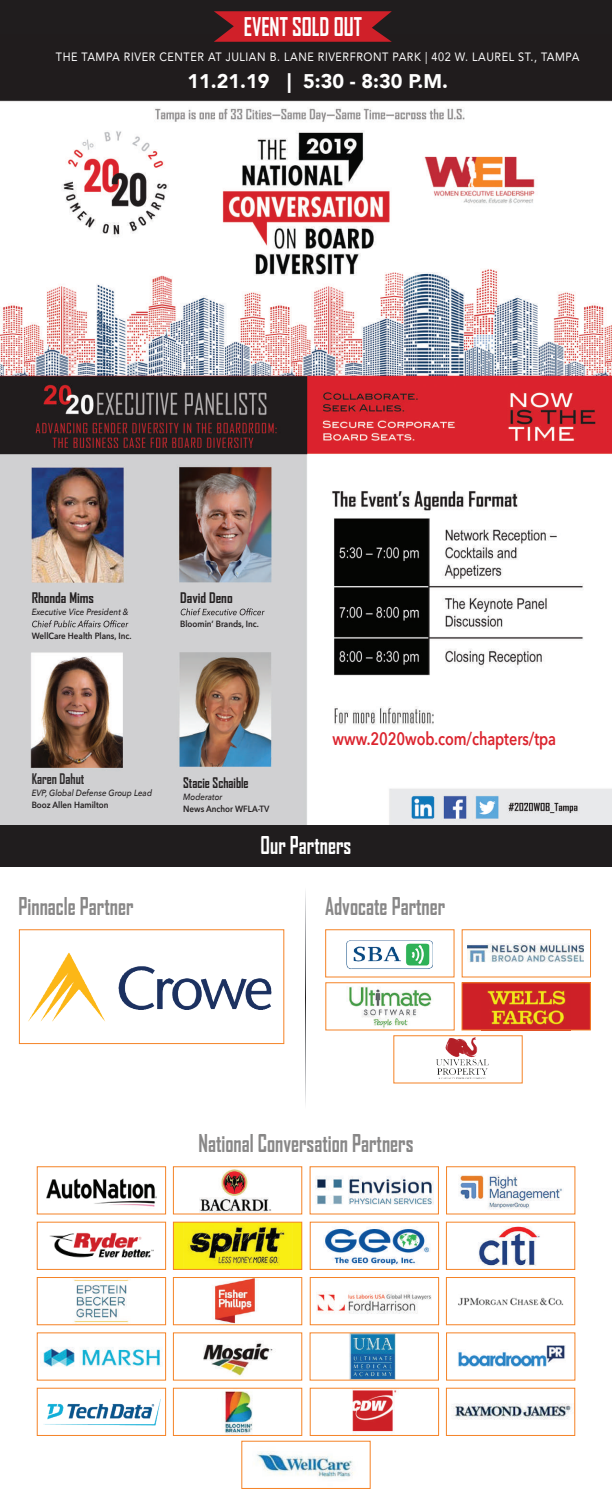
<style>
.page{position:relative;width:612px;height:1507px;background:#fff}
.page>*{position:absolute;margin:0;border:0;box-sizing:border-box;transform-origin:0 0}
.t1{font:700 24.7px "Agency FB";color:#fff;scale:.85 1}
.t2{font:700 23.5px "Agency FB";color:#888787;scale:.85 1}
.t3{font:700 23.5px "Agency FB";color:#fff;scale:.85 1}
.t4{font:900 19.8px "Avenir";color:#fff}
.t5{font:600 18px "Avenir Next";letter-spacing:-.005em;color:#db232d;scale:.8 1}
.t6{font:700 14px "Agency FB";color:#231f20}
.t7{font:700 14px "Agency FB";color:#231f20;scale:.9 1}
.t8{font:700 14px "Agency FB";color:#2e2b2c;scale:.9 1}
.t9{font:12.1px "Avenir";letter-spacing:.05em;color:#fff;scale:.9 1}
.t10{font:600 9px "Avenir Next";color:#231f20;scale:.9 1}
.t11{font:italic 500 9px "Avenir Next";color:#231f20;scale:.9 1}
</style>
<div class="page">
<img style="left:28px;top:952px;width:244px;height:70px">
<div style="left:19px;top:929px;width:265px;height:115px;border:1px solid #f58326"></div>
<div style="left:0;top:0;width:612px;height:100px;background:#201d1e"></div>
<img style="left:0;top:100px;width:612px;height:725px">
<svg style="left:32px;top:620px;width:96px;height:7px"></svg>
<svg style="left:181px;top:608px;width:84px;height:7px"></svg>
<svg style="left:214px;top:11px;width:178px;height:31px;background:#b91f27"></svg>
<div style="left:0;top:825px;width:612px;height:42px;background:#201d1e"></div>
<div style="left:325px;top:929px;width:130px;height:49px;border:1px solid #f58326"></div>
<img style="left:468px;top:943px;width:116px;height:20px">
<div style="left:462px;top:929px;width:129px;height:49px;border:1px solid #f58326"></div>
<img style="left:346px;top:929px;width:88px;height:99px">
<div style="left:325px;top:982px;width:130px;height:49px;border:1px solid #f58326"></div>
<div style="left:462px;top:983px;width:128px;height:47px;background:#ce2027"></div>
<img style="left:487px;top:990px;width:79px;height:35px">
<div style="left:462px;top:982px;width:129px;height:49px;border:1px solid #f58326"></div>
<div style="left:393px;top:1035px;width:130px;height:49px;border:1px solid #f58326"></div>
<img style="left:428px;top:1036px;width:68px;height:43px">
<img style="left:46px;top:1178px;width:111px;height:29px">
<div style="left:37px;top:1166px;width:129px;height:49px;border:1px solid #f58326"></div>
<img style="left:199px;top:1169px;width:72px;height:44px">
<div style="left:173px;top:1166px;width:129px;height:49px;border:1px solid #f58326"></div>
<img style="left:49px;top:1232px;width:105px;height:26px">
<div style="left:37px;top:1222px;width:129px;height:48px;border:1px solid #f58326"></div>
<div style="left:173px;top:1222px;width:129px;height:47px;background:#f9ed13"></div>
<img style="left:188px;top:1226px;width:97px;height:40px">
<div style="left:173px;top:1222px;width:129px;height:48px;border:1px solid #f58326"></div>
<img style="left:214px;top:1279px;width:41px;height:44px">
<div style="left:173px;top:1277px;width:129px;height:48px;border:1px solid #f58326"></div>
<img style="left:74px;top:1279px;width:57px;height:44px">
<div style="left:37px;top:1277px;width:129px;height:48px;border:1px solid #f58326"></div>
<img style="left:316px;top:1176px;width:117px;height:29px">
<div style="left:310px;top:1166px;width:129px;height:49px;border:1px solid #f58326"></div>
<img style="left:459px;top:1175px;width:103px;height:34px">
<div style="left:446px;top:1166px;width:129px;height:49px;border:1px solid #f58326"></div>
<img style="left:324px;top:1227px;width:106px;height:38px">
<div style="left:310px;top:1222px;width:129px;height:48px;border:1px solid #f58326"></div>
<img style="left:478px;top:1226px;width:62px;height:40px">
<div style="left:446px;top:1222px;width:129px;height:48px;border:1px solid #f58326"></div>
<img style="left:458px;top:1297px;width:106px;height:9px">
<div style="left:446px;top:1277px;width:129px;height:48px;border:1px solid #f58326"></div>
<img style="left:317px;top:1291px;width:115px;height:23px">
<div style="left:310px;top:1277px;width:129px;height:48px;border:1px solid #f58326"></div>
<img style="left:43px;top:1347px;width:118px;height:20px">
<img style="left:203px;top:1341px;width:70px;height:35px">
<img style="left:43px;top:1399px;width:118px;height:27px">
<div style="left:37px;top:1388px;width:129px;height:48px;border:1px solid #f58326"></div>
<img style="left:224px;top:1391px;width:29px;height:43px">
<div style="left:173px;top:1388px;width:129px;height:48px;border:1px solid #f58326"></div>
<img style="left:349px;top:1334px;width:47px;height:45px">
<img style="left:458px;top:1345px;width:108px;height:22px">
<img style="left:352px;top:1390px;width:45px;height:42px">
<div style="left:310px;top:1388px;width:129px;height:48px;border:1px solid #f58326"></div>
<img style="left:452px;top:1403px;width:120px;height:17px">
<div style="left:446px;top:1388px;width:129px;height:48px;border:1px solid #f58326"></div>
<img style="left:256px;top:1453px;width:98px;height:24px">
<div style="left:241px;top:1441px;width:130px;height:48px;border:1px solid #f58326"></div>
<h1 class="t1" style="left:244px;top:11px;width:141px">EVENT SOLD OUT</h1>
<h3 class="t9" style="left:56px;top:47px;width:583px">THE TAMPA RIVER CENTER AT JULIAN B. LANE RIVERFRONT PARK | 402 W. LAUREL ST., TAMPA</h3>
<h3 class="t4" style="left:188px;top:64px;width:262px">11.21.19 | 5:30 - 8:30 P.M.</h3>
<h3 class="t6" style="left:32px;top:589px;width:64px">Rhonda Mims</h3>
<p class="t11" style="left:32px;top:607px;width:109px">Executive Vice President &amp;</p>
<p class="t10" style="left:32px;top:631px;width:112px">WellCare Health Plans, Inc.</p>
<h3 class="t6" style="left:180px;top:589px;width:54px">David Deno</h3>
<p class="t10" style="left:180px;top:619px;width:89px">Bloomin’ Brands, Inc.</p>
<h3 class="t8" style="left:32px;top:770px;width:60px">Karen Dahut</h3>
<p class="t11" style="left:32px;top:787px;width:135px">EVP, Global Defense Group Lead</p>
<p class="t10" style="left:32px;top:799px;width:87px">Booz Allen Hamilton</p>
<h3 class="t7" style="left:183px;top:774px;width:74px">Stacie Schaible</h3>
<p class="t11" style="left:183px;top:791px;width:45px">Moderator</p>
<p class="t10" style="left:183px;top:803px;width:97px">News Anchor WFLA-TV</p>
<h3 class="t5" style="left:333px;top:728px;width:281px">www.2020wob.com/chapters/tpa</h3>
<h2 class="t3" style="left:261px;top:831px;width:108px">Our Partners</h2>
<h2 class="t2" style="left:19px;top:892px;width:137px">Pinnacle Partner</h2>
<h2 class="t2" style="left:325px;top:892px;width:143px">Advocate Partner</h2>
<h2 class="t2" style="left:198px;top:1129px;width:254px">National Conversation Partners</h2>
</div>
